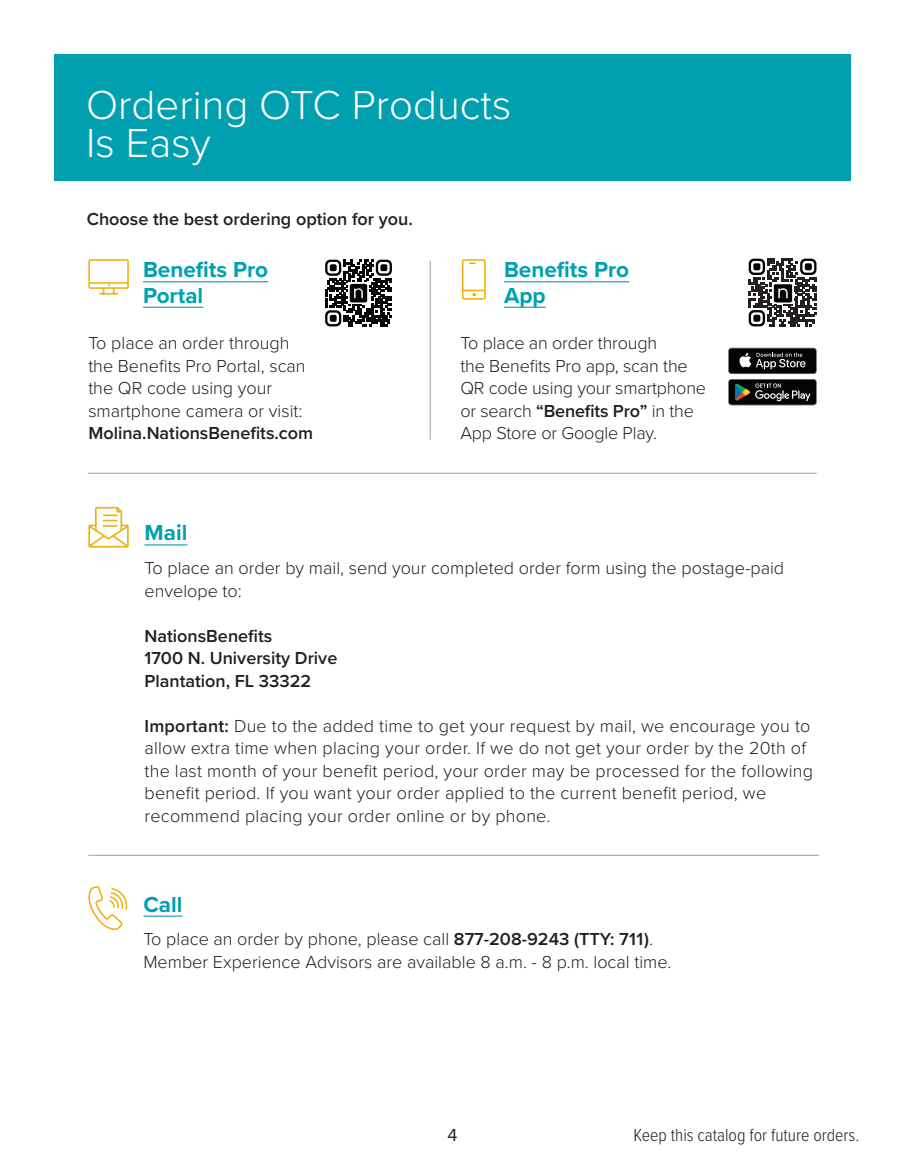
<style>
.page{position:relative;width:905px;height:1175px;background:#fff}
.page>*{position:absolute;margin:0;border:0;box-sizing:border-box;transform-origin:0 0}
.t1{font:300 42px/37.5px "Proxima Nova";color:#fff}
.t2{font:700 22.5px/25.5px "Proxima Nova";color:#00a0b0}
.t3{font:300 18px/22.5px "Proxima Nova";color:#231f20}
.t4{font:600 18px/22.5px "Proxima Nova";color:#231f20}
.t5{font:300 18px "Proxima Nova Cond";color:#231f20}
.t6{font:18px "Proxima Nova";color:#231f20}
.s1{font-weight:600}
</style>
<div class="page">
<div style="left:54px;top:54px;width:796px;height:126px;background:#00a0b0"></div>
<svg style="left:325px;top:259px;width:67px;height:68px;fill:#040503"></svg>
<svg style="left:325px;top:260px;width:16px;height:16px"></svg>
<div style="left:330px;top:264px;width:6px;height:7px;background:#040503;border-radius:2px"></div>
<svg style="left:376px;top:260px;width:16px;height:16px"></svg>
<div style="left:380px;top:264px;width:7px;height:7px;background:#040503;border-radius:2px"></div>
<svg style="left:325px;top:310px;width:16px;height:16px"></svg>
<div style="left:330px;top:315px;width:6px;height:7px;background:#040503;border-radius:2px"></div>
<img style="left:348px;top:283px;width:21px;height:20px">
<hr style="left:504px;top:281px;width:125px;height:1px;background:#00a0b0">
<hr style="left:504px;top:307px;width:41px;height:1px;background:#00a0b0">
<img style="left:752px;top:262px;width:65px;height:65px">
<svg style="left:728px;top:348px;width:88px;height:57px;background:#3e403d"></svg>
<hr style="left:144px;top:544px;width:43px;height:1px;background:#00a0b0">
<svg style="left:748px;top:258px;width:68px;height:68px;fill:#231f20"></svg>
<svg style="left:748px;top:259px;width:17px;height:16px"></svg>
<div style="left:753px;top:263px;width:7px;height:7px;background:#040503;border-radius:2px"></div>
<svg style="left:800px;top:259px;width:16px;height:16px"></svg>
<div style="left:804px;top:263px;width:7px;height:7px;background:#040503;border-radius:2px"></div>
<svg style="left:748px;top:310px;width:17px;height:16px"></svg>
<div style="left:753px;top:315px;width:7px;height:7px;background:#040503;border-radius:2px"></div>
<img style="left:772px;top:282px;width:21px;height:21px">
<hr style="left:88px;top:855px;width:731px;height:1px;background:#9d9fa2">
<hr style="left:88px;top:473px;width:728px;height:1px;background:#9d9fa2">
<hr style="left:430px;top:261px;width:1px;height:178px;background:#9d9fa2">
<svg style="left:88px;top:259px;width:41px;height:36px"></svg>
<svg style="left:461px;top:259px;width:25px;height:41px"></svg>
<svg style="left:88px;top:506px;width:41px;height:42px"></svg>
<hr style="left:143px;top:915px;width:39px;height:1px;background:#00a0b0">
<svg style="left:88px;top:886px;width:40px;height:44px"></svg>
<hr style="left:143px;top:281px;width:125px;height:1px;background:#00a0b0">
<hr style="left:143px;top:307px;width:60px;height:1px;background:#00a0b0">
<h2 class="t1" style="left:86px;top:84px;width:426px">Ordering OTC Products<br>Is Easy</h2>
<p class="t4" style="left:87px;top:207px;width:327px">Choose the best ordering option for you.</p>
<h3 class="t2" style="left:143px;top:256px;width:127px">Benefits Pro<br>Portal</h3>
<p class="t3" style="left:88px;top:331px;width:226px">To place an order through the Benefits Pro Portal, scan the QR code using your smartphone camera or visit:<br><span class="s1">Molina.NationsBenefits.com</span></p>
<h3 class="t2" style="left:504px;top:256px;width:127px">Benefits Pro<br>App</h3>
<p class="t3" style="left:460px;top:331px;width:247px">To place an order through<br>the Benefits Pro app, scan the<br>QR code using your smartphone or search <span class="s1">“Benefits Pro”</span> in the<br>App Store or Google Play.</p>
<h3 class="t2" style="left:144px;top:519px;width:44px">Mail</h3>
<p class="t3" style="left:144px;top:556px;width:641px">To place an order by mail, send your completed order form using the postage-paid envelope to:</p>
<p class="t4" style="left:144px;top:624px;width:194px">NationsBenefits<br>1700 N. University Drive<br>Plantation, FL 33322</p>
<p class="t3" style="left:144px;top:713px;width:670px"><span class="s1">Important:</span> Due to the added time to get your request by mail, we encourage you to allow extra time when placing your order. If we do not get your order by the 20th of the last month of your benefit period, your order may be processed for the following benefit period. If you want your order applied to the current benefit period, we recommend placing your order online or by phone.</p>
<h3 class="t2" style="left:143px;top:891px;width:41px">Call</h3>
<p class="t3" style="left:143px;top:927px;width:529px">To place an order by phone, please call <span class="s1">877-208-9243 (TTY: 711)</span>.<br>Member Experience Advisors are available 8 a.m. - 8 p.m. local time.</p>
<p class="t6" style="left:447px;top:1121px;width:12px">4</p>
<p class="t5" style="left:633px;top:1121px;width:227px">Keep this catalog for future orders.</p>
</div>
